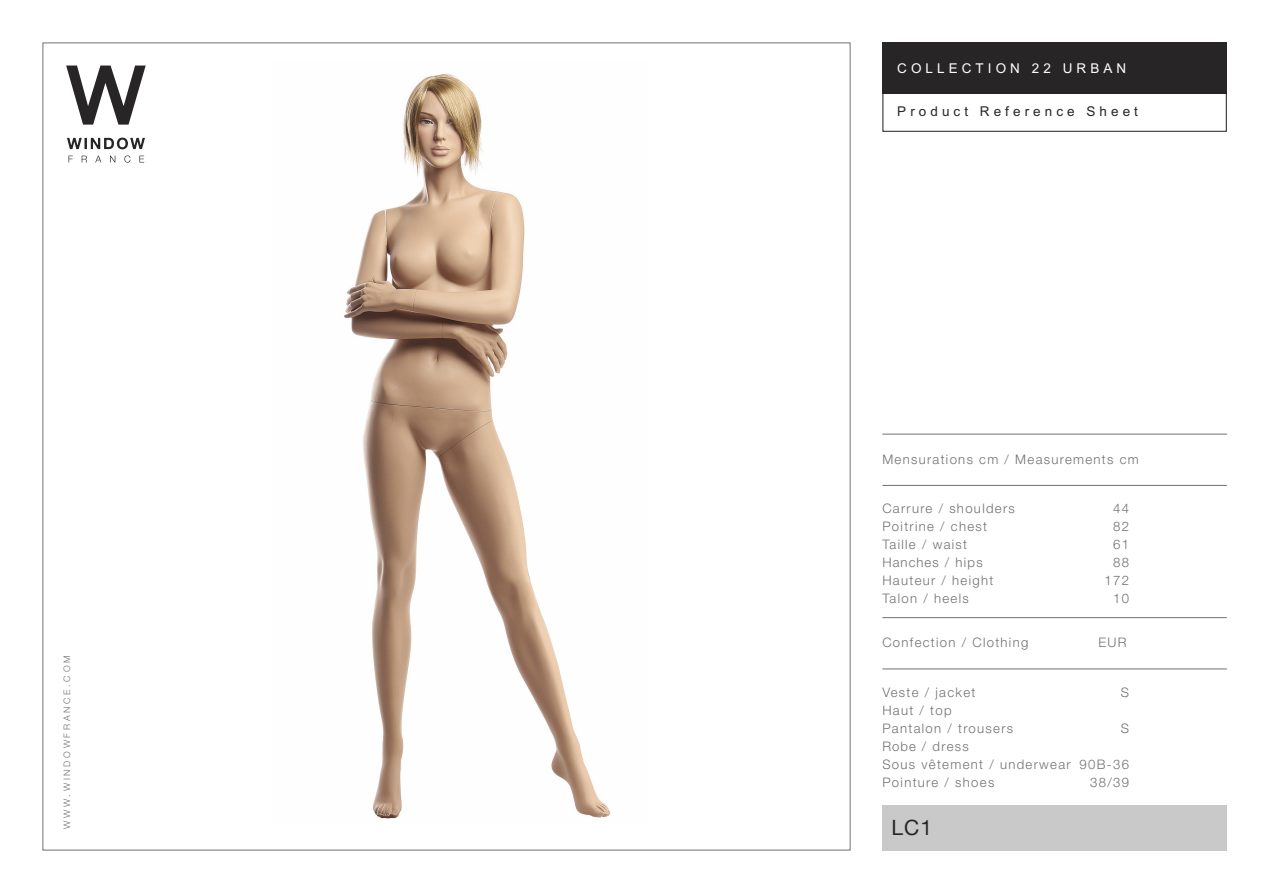
<style>
.page{position:relative;width:1263px;height:893px;background:#fff}
.page>*{position:absolute;margin:0;border:0;box-sizing:border-box;transform-origin:0 0}
.t1{font:21px "Helvetica Neue";color:#272526}
.t2{font:13.5px "Arial";letter-spacing:.3em;color:#272526}
.t3{font:13.5px "Arial";letter-spacing:.3em;color:#fff}
.t4{font:300 13.2px/18px "Helvetica Neue";letter-spacing:.1em;color:#727172}
.t5{font:300 13.2px "Helvetica Neue";letter-spacing:.08em;color:#727172}
.t6{font:300 9px "Helvetica Neue LT Std";letter-spacing:.3em;color:#727172}
</style>
<div class="page">
<img style="left:344px;top:73px;width:267px;height:746px">
<div style="left:882px;top:43px;width:345px;height:51px;background:#272526"></div>
<div style="left:882px;top:43px;width:345px;height:89px;border:1px solid #272526"></div>
<div style="left:882px;top:805px;width:345px;height:45px;background:#c9c9c9"></div>
<hr style="left:882px;top:485px;width:345px;height:1px;background:#727172">
<hr style="left:882px;top:434px;width:345px;height:1px;background:#727172">
<hr style="left:882px;top:669px;width:345px;height:1px;background:#727172">
<hr style="left:882px;top:617px;width:345px;height:1px;background:#727172">
<svg style="left:66px;top:66px;width:80px;height:59px"></svg>
<svg style="left:69px;top:156px;width:4px;height:6px"></svg>
<svg style="left:82px;top:156px;width:5px;height:6px"></svg>
<svg style="left:95px;top:156px;width:6px;height:6px"></svg>
<svg style="left:110px;top:156px;width:5px;height:6px"></svg>
<svg style="left:124px;top:156px;width:6px;height:7px"></svg>
<svg style="left:139px;top:156px;width:5px;height:6px"></svg>
<svg style="left:67px;top:137px;width:78px;height:12px"></svg>
<p class="t6" style="left:64px;top:828px;width:174px;rotate:-90deg">WWW.WINDOWFRANCE.COM</p>
<p class="t3" style="left:897px;top:61px;width:230px">COLLECTION 22 URBAN</p>
<p class="t2" style="left:897px;top:104px;width:242px">Product Reference Sheet</p>
<p class="t4" style="left:882px;top:451px;width:258px">Mensurations cm / Measurements cm</p>
<p class="t4" style="left:882px;top:501px;width:134px">Carrure / shoulders</p>
<p class="t4" style="left:1113px;top:501px;width:17px">44</p>
<p class="t4" style="left:882px;top:519px;width:106px">Poitrine / chest</p>
<p class="t4" style="left:1113px;top:519px;width:17px">82</p>
<p class="t4" style="left:882px;top:537px;width:86px">Taille / waist</p>
<p class="t4" style="left:1113px;top:537px;width:17px">61</p>
<p class="t5" style="left:882px;top:558px;width:102px">Hanches / hips</p>
<p class="t4" style="left:1113px;top:555px;width:17px">88</p>
<p class="t4" style="left:882px;top:573px;width:112px">Hauteur / height</p>
<p class="t4" style="left:1104px;top:573px;width:26px">172</p>
<p class="t4" style="left:882px;top:591px;width:88px">Talon / heels</p>
<p class="t4" style="left:1113px;top:591px;width:17px">10</p>
<p class="t4" style="left:882px;top:635px;width:147px">Confection / Clothing</p>
<p class="t4" style="left:1098px;top:635px;width:30px">EUR</p>
<p class="t4" style="left:882px;top:684px;width:95px">Veste / jacket</p>
<p class="t4" style="left:1121px;top:684px;width:10px">S</p>
<p class="t4" style="left:882px;top:702px;width:132px">Haut / top<br>Pantalon / trousers</p>
<p class="t4" style="left:1121px;top:720px;width:10px">S</p>
<p class="t4" style="left:882px;top:738px;width:248px">Robe / dress<br>Sous vêtement / underwear 90B-36<br>Pointure / shoes</p>
<p class="t4" style="left:1090px;top:774px;width:40px">38/39</p>
<h1 class="t1" style="left:891px;top:815px;width:42px">LC1</h1>
</div>
